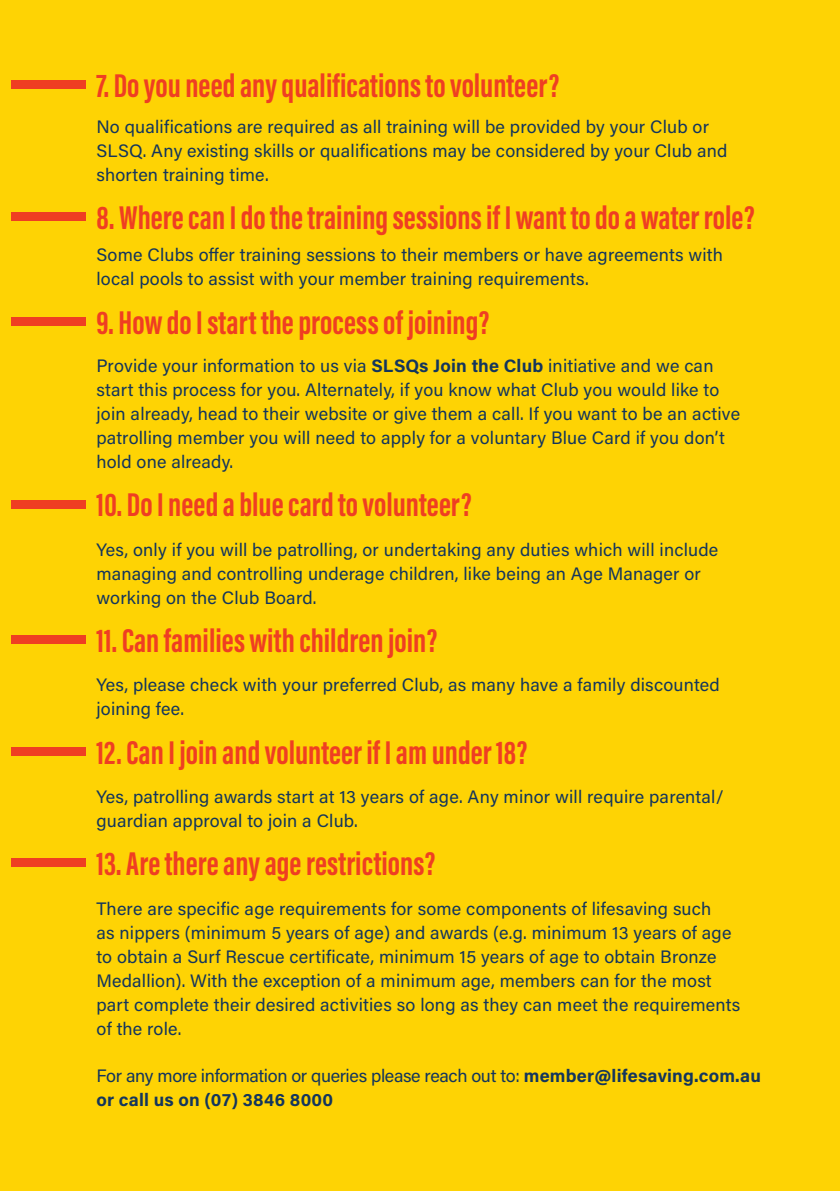
<style>
.page{position:relative;width:840px;height:1191px;background:#fff}
.page>*{position:absolute;margin:0;border:0;box-sizing:border-box;transform-origin:0 0}
.t1{font:700 34px "Acumin Pro Extra Cond";color:#ef3e22}
.t2{font:18px/24px "Acumin Pro";letter-spacing:.01em;color:#13355d}
.t3{font:18px/24px "Acumin Pro";letter-spacing:-.02em;color:#13355d}
.s1{font-weight:700}
</style>
<div class="page">
<div style="left:0;top:0;width:839px;height:1191px;background:#fed304"></div>
<div style="left:11px;top:80px;width:75px;height:9px;background:#ef3e22"></div>
<div style="left:11px;top:212px;width:75px;height:9px;background:#ef3e22"></div>
<div style="left:11px;top:317px;width:75px;height:8px;background:#ef3e22"></div>
<div style="left:11px;top:499px;width:75px;height:9px;background:#ef3e22"></div>
<div style="left:11px;top:635px;width:75px;height:9px;background:#ef3e22"></div>
<div style="left:11px;top:747px;width:75px;height:8px;background:#ef3e22"></div>
<div style="left:11px;top:858px;width:75px;height:9px;background:#ef3e22"></div>
<p class="t1" style="left:96px;top:65px;width:464px">7. Do you need any qualifications to volunteer?</p>
<p class="t2" style="left:96px;top:114px;width:632px">No qualifications are required as all training will be provided by your Club or<br>SLSQ. Any existing skills or qualifications may be considered by your Club and shorten training time.</p>
<p class="t1" style="left:96px;top:197px;width:659px">8. Where can I do the training sessions if I want to do a water role?</p>
<p class="t2" style="left:96px;top:242px;width:627px">Some Clubs offer training sessions to their members or have agreements with local pools to assist with your member training requirements.</p>
<p class="t1" style="left:96px;top:301px;width:394px">9. How do I start the process of joining?</p>
<p class="t2" style="left:96px;top:353px;width:644px">Provide your information to us via <span class="s1">SLSQs Join the Club</span> initiative and we can start this process for you. Alternately, if you know what Club you would like to join already, head to their website or give them a call. If you want to be an active patrolling member you will need to apply for a voluntary Blue Card if you don’t hold one already.</p>
<p class="t1" style="left:96px;top:484px;width:376px">10. Do I need a blue card to volunteer?</p>
<p class="t2" style="left:96px;top:537px;width:623px">Yes, only if you will be patrolling, or undertaking any duties which will include managing and controlling underage children, like being an Age Manager or working on the Club Board.</p>
<p class="t1" style="left:96px;top:619px;width:342px">11. Can families with children join?</p>
<p class="t2" style="left:96px;top:672px;width:624px">Yes, please check with your preferred Club, as many have a family discounted joining fee.</p>
<p class="t1" style="left:96px;top:731px;width:432px">12. Can I join and volunteer if I am under 18?</p>
<p class="t2" style="left:96px;top:784px;width:628px">Yes, patrolling awards start at 13 years of age. Any minor will require parental/ guardian approval to join a Club.</p>
<p class="t1" style="left:96px;top:843px;width:340px">13. Are there any age restrictions?</p>
<p class="t2" style="left:96px;top:895px;width:645px">There are specific age requirements for some components of lifesaving such<br>as nippers (minimum 5 years of age) and awards (e.g. minimum 13 years of age to obtain a Surf Rescue certificate, minimum 15 years of age to obtain Bronze Medallion). With the exception of a minimum age, members can for the most part complete their desired activities so long as they can meet the requirements of the role.</p>
<p class="t3" style="left:96px;top:1063px;width:665px">For any more information or queries please reach out to: <span class="s1">member@lifesaving.com.au or call us on (07) 3846 8000</span></p>
</div>
